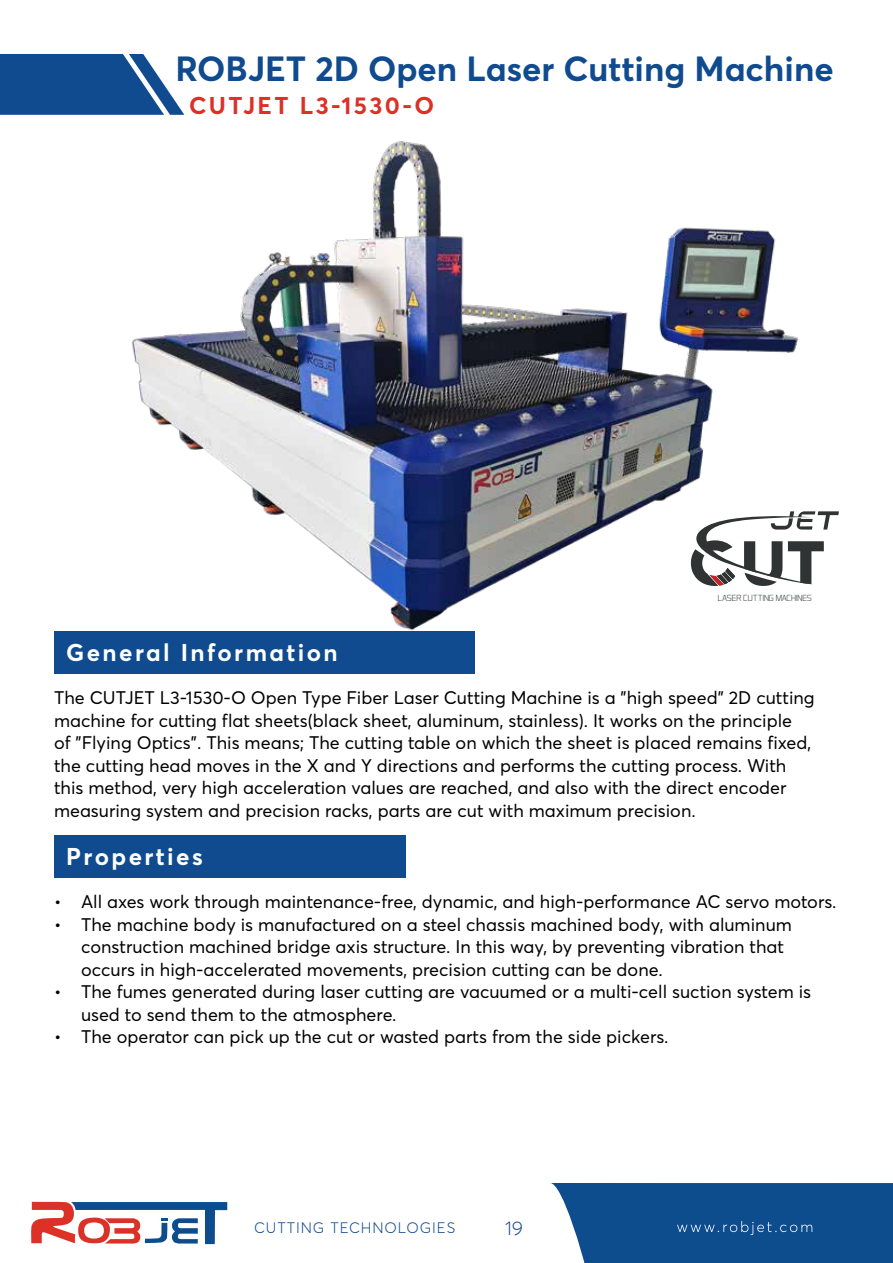
<style>
.page{position:relative;width:893px;height:1263px;background:#fff}
.page>*{position:absolute;margin:0;border:0;box-sizing:border-box;transform-origin:0 0}
.t1{font:700 34.5px "Averta";color:#0f4b8e}
.t2{font:700 24px "Averta";letter-spacing:.1em;color:#fff}
.t3{font:700 24px "Averta";letter-spacing:.1em;color:#db3126}
.t4{font:300 19.5px "Averta";color:#234c8b}
.t5{font:18px/22.5px "Averta";color:#000}
.t6{font:300 15px "Averta";letter-spacing:.06em;color:#0f4b8e}
.t7{font:300 9px "Aero Matics";color:#303333}
</style>
<div class="page">
<svg style="left:31px;top:1201px;width:196px;height:43px"></svg>
<svg style="left:551px;top:1183px;width:342px;height:80px;background:#1e5996"></svg>
<svg style="left:0;top:54px;width:184px;height:61px;background:#31649e"></svg>
<img style="left:131px;top:141px;width:667px;height:490px">
<div style="left:54px;top:631px;width:421px;height:43px;background:#0f4b8e"></div>
<div style="left:54px;top:836px;width:351px;height:42px;background:#0f4b8e"></div>
<svg style="left:690px;top:511px;width:149px;height:75px"></svg>
<h1 class="t1" style="left:175px;top:47px;width:660px">ROBJET 2D Open Laser Cutting Machine</h1>
<h2 class="t3" style="left:189px;top:90px;width:247px">CUTJET L3-1530-O</h2>
<h2 class="t2" style="left:66px;top:637px;width:273px">General Information</h2>
<p class="t7" style="left:718px;top:593px;width:95px">LASER CUTTING MACHINES</p>
<p class="t5" style="left:54px;top:687px;width:762px">The CUTJET L3-1530-O Open Type Fiber Laser Cutting Machine is a "high speed" 2D cutting machine for cutting flat sheets(black sheet, aluminum, stainless). It works on the principle<br>of "Flying Optics". This means; The cutting table on which the sheet is placed remains fixed, the cutting head moves in the X and Y directions and performs the cutting process. With this method, very high acceleration values are reached, and also with the direct encoder measuring system and precision racks, parts are cut with maximum precision.</p>
<h2 class="t2" style="left:66px;top:841px;width:138px">Properties</h2>
<p class="t5" style="left:54px;top:891px;width:784px">• All axes work through maintenance-free, dynamic, and high-performance AC servo motors.</p>
<p class="t5" style="left:81px;top:913px;width:712px;text-indent:-27px">• The machine body is manufactured on a steel chassis machined body, with aluminum construction machined bridge axis structure. In this way, by preventing vibration that occurs in high-accelerated movements, precision cutting can be done.</p>
<p class="t5" style="left:81px;top:981px;width:732px;text-indent:-27px">• The fumes generated during laser cutting are vacuumed or a multi-cell suction system is used to send them to the atmosphere.</p>
<p class="t5" style="left:54px;top:1026px;width:616px">• The operator can pick up the cut or wasted parts from the side pickers.</p>
<p class="t6" style="left:254px;top:1218px;width:203px">CUTTING TECHNOLOGIES</p>
<p class="t4" style="left:505px;top:1216px;width:20px">19</p>
</div>
